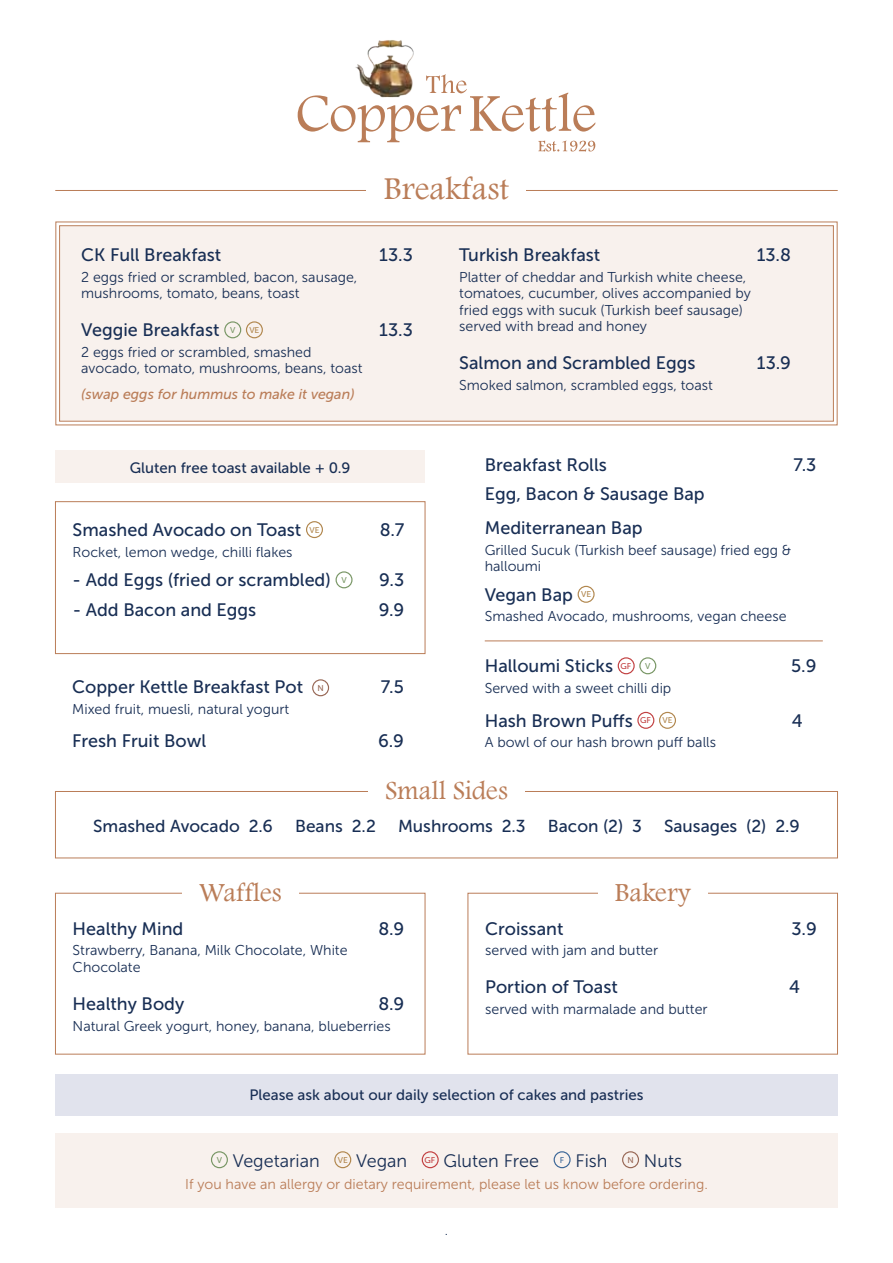
<style>
.page{position:relative;width:893px;height:1263px;background:#fff}
.page>*{position:absolute;margin:0;border:0;box-sizing:border-box;transform-origin:0 0}
.t1{font:33px "Footlight MT Light";color:#ba7d58}
.t2{font:27px "Footlight MT Light";color:#ba7d58}
.t3{font:18px/33.8px "Museo Sans 500";color:#182e54}
.t4{font:18px "Museo Sans 300";color:#182e54}
.t5{font:17.25px "Museo Sans 500";color:#182e54}
.t6{font:15px "Museo Sans 500";color:#182e54}
.t7{font:14.25px/16.5px "Museo Sans 300";color:#182e54}
.t8{font:14.25px "Museo Sans 300";color:#ba7d58}
.t9{font:italic 14.25px "Museo Sans 500";color:#ba7d58}
.t10{font:13.5px "Museo Sans 300";color:#182e54}
.t11{font:8.4px "Museo Sans 500";color:#b1874e}
.t12{font:8.4px "Museo Sans 500";color:#789665}
.t13{font:8.4px "Museo Sans 500";color:#986856}
</style>
<div class="page">
<img style="left:355px;top:40px;width:59px;height:34px">
<svg style="left:298px;top:74px;width:297px;height:78px"></svg>
<svg style="left:578px;top:586px;width:17px;height:17px"></svg>
<svg style="left:618px;top:657px;width:38px;height:17px"></svg>
<svg style="left:637px;top:712px;width:39px;height:17px"></svg>
<svg style="left:306px;top:521px;width:17px;height:17px"></svg>
<svg style="left:336px;top:571px;width:17px;height:17px"></svg>
<div style="left:55px;top:501px;width:370px;height:153px;border:1px solid #ba7d58"></div>
<hr style="left:55px;top:190px;width:783px;height:1px;background:#ba7d58">
<div style="left:367px;top:176px;width:159px;height:28px;background:#fff"></div>
<div style="left:55px;top:451px;width:370px;height:32px;background:#f8f1ed"></div>
<div style="left:55px;top:221px;width:783px;height:205px;background:#f8f1ed"></div>
<div style="left:59px;top:225px;width:775px;height:197px;border:1px solid #ba7d58"></div>
<div style="left:55px;top:1133px;width:783px;height:75px;background:#f8f1ed"></div>
<svg style="left:211px;top:1151px;width:17px;height:17px"></svg>
<svg style="left:334px;top:1151px;width:17px;height:17px"></svg>
<svg style="left:422px;top:1151px;width:17px;height:17px"></svg>
<svg style="left:554px;top:1151px;width:17px;height:17px"></svg>
<svg style="left:622px;top:1151px;width:17px;height:17px"></svg>
<div style="left:55px;top:791px;width:783px;height:67px;border:1px solid #ba7d58"></div>
<div style="left:368px;top:781px;width:157px;height:22px;background:#fff"></div>
<div style="left:55px;top:1074px;width:783px;height:41px;background:#e1e3ed"></div>
<div style="left:468px;top:893px;width:370px;height:161px;border:1px solid #ba7d58"></div>
<div style="left:598px;top:882px;width:110px;height:23px;background:#fff"></div>
<div style="left:55px;top:893px;width:370px;height:161px;border:1px solid #ba7d58"></div>
<div style="left:182px;top:882px;width:117px;height:23px;background:#fff"></div>
<hr style="left:485px;top:641px;width:338px;height:1px;background:#ba7d58">
<svg style="left:312px;top:679px;width:17px;height:17px"></svg>
<h1 class="t1" style="left:384px;top:169px;width:127px">Breakfast</h1>
<p class="t3" style="left:81px;top:238px;width:142px">CK Full Breakfast</p>
<p class="t3" style="left:379px;top:238px;width:35px">13.3</p>
<p class="t7" style="left:81px;top:269px;width:278px">2 eggs fried or scrambled, bacon, sausage, mushrooms, tomato, beans, toast</p>
<p class="t3" style="left:81px;top:313px;width:156px">Veggie Breakfast <sup>V</sup></p>
<p class="t11" style="left:249px;top:325px;width:12px">VE</p>
<p class="t3" style="left:379px;top:313px;width:35px">13.3</p>
<p class="t7" style="left:81px;top:344px;width:283px">2 eggs fried or scrambled, smashed avocado, tomato, mushrooms, beans, toast</p>
<p class="t9" style="left:81px;top:386px;width:275px">(swap eggs for hummus to make it vegan)</p>
<p class="t6" style="left:130px;top:459px;width:222px">Gluten free toast available + 0.9</p>
<p class="t3" style="left:73px;top:513px;width:248px">Smashed Avocado on Toast <sup>VE</sup></p>
<p class="t3" style="left:380px;top:513px;width:26px">8.7</p>
<p class="t7" style="left:73px;top:544px;width:221px">Rocket, lemon wedge, chilli flakes</p>
<p class="t3" style="left:73px;top:563px;width:276px">- Add Eggs (fried or scrambled) <sup>V</sup></p>
<p class="t3" style="left:379px;top:563px;width:27px">9.3</p>
<p class="t3" style="left:73px;top:593px;width:185px">- Add Bacon and Eggs</p>
<p class="t3" style="left:379px;top:593px;width:27px">9.9</p>
<p class="t3" style="left:72px;top:670px;width:232px">Copper Kettle Breakfast Pot</p>
<p class="t3" style="left:381px;top:670px;width:25px">7.5</p>
<p class="t7" style="left:72px;top:700px;width:218px">Mixed fruit, muesli, natural yogurt</p>
<p class="t3" style="left:72px;top:724px;width:135px">Fresh Fruit Bowl</p>
<p class="t3" style="left:378px;top:724px;width:27px">6.9</p>
<p class="t13" style="left:317px;top:683px;width:8px">N</p>
<p class="t3" style="left:459px;top:238px;width:143px">Turkish Breakfast</p>
<p class="t3" style="left:757px;top:238px;width:36px">13.8</p>
<p class="t7" style="left:459px;top:269px;width:293px">Platter of cheddar and Turkish white cheese, tomatoes, cucumber, olives accompanied by fried eggs with sucuk (Turkish beef sausage) served with bread and honey</p>
<p class="t3" style="left:459px;top:346px;width:238px">Salmon and Scrambled Eggs</p>
<p class="t3" style="left:757px;top:346px;width:36px">13.9</p>
<p class="t7" style="left:459px;top:377px;width:255px">Smoked salmon, scrambled eggs, toast</p>
<p class="t3" style="left:485px;top:447px;width:124px">Breakfast Rolls</p>
<p class="t3" style="left:793px;top:447px;width:25px">7.3</p>
<p class="t3" style="left:485px;top:477px;width:221px">Egg, Bacon &amp; Sausage Bap<br>Mediterranean Bap</p>
<p class="t7" style="left:485px;top:541px;width:308px">Grilled Sucuk (Turkish beef sausage) fried egg &amp; halloumi</p>
<p class="t3" style="left:485px;top:577px;width:108px">Vegan Bap <sup>VE</sup></p>
<p class="t7" style="left:485px;top:608px;width:303px">Smashed Avocado, mushrooms, vegan cheese</p>
<p class="t3" style="left:485px;top:649px;width:148px">Halloumi Sticks <sup>GF</sup></p>
<p class="t12" style="left:645px;top:661px;width:7px">V</p>
<p class="t3" style="left:791px;top:649px;width:27px">5.9</p>
<p class="t7" style="left:485px;top:680px;width:188px">Served with a sweet chilli dip</p>
<p class="t3" style="left:485px;top:703px;width:168px">Hash Brown Puffs <sup>GF</sup></p>
<p class="t11" style="left:662px;top:716px;width:12px">VE</p>
<p class="t3" style="left:792px;top:703px;width:12px">4</p>
<p class="t7" style="left:485px;top:734px;width:233px">A bowl of our hash brown puff balls</p>
<h2 class="t2" style="left:385px;top:775px;width:124px">Small Sides</h2>
<p class="t5" style="left:93px;top:817px;width:181px">Smashed Avocado 2.6</p>
<p class="t5" style="left:295px;top:817px;width:82px">Beans 2.2</p>
<p class="t5" style="left:398px;top:817px;width:129px">Mushrooms 2.3</p>
<p class="t5" style="left:548px;top:817px;width:96px">Bacon (2) 3</p>
<p class="t5" style="left:664px;top:817px;width:137px">Sausages (2) 2.9</p>
<h2 class="t2" style="left:199px;top:876px;width:84px">Waffles</h2>
<p class="t3" style="left:73px;top:911px;width:112px">Healthy Mind</p>
<p class="t3" style="left:378px;top:911px;width:27px">8.9</p>
<p class="t7" style="left:73px;top:942px;width:276px">Strawberry, Banana, Milk Chocolate, White<br>Chocolate</p>
<p class="t3" style="left:73px;top:987px;width:113px">Healthy Body</p>
<p class="t3" style="left:378px;top:987px;width:27px">8.9</p>
<p class="t7" style="left:73px;top:1017px;width:320px">Natural Greek yogurt, honey, banana, blueberries</p>
<h2 class="t2" style="left:615px;top:876px;width:77px">Bakery</h2>
<p class="t3" style="left:485px;top:911px;width:80px">Croissant</p>
<p class="t3" style="left:792px;top:911px;width:27px">3.9</p>
<p class="t7" style="left:485px;top:942px;width:175px">served with jam and butter</p>
<p class="t3" style="left:485px;top:970px;width:134px">Portion of Toast</p>
<p class="t3" style="left:789px;top:970px;width:12px">4</p>
<p class="t7" style="left:485px;top:1001px;width:224px">served with marmalade and butter</p>
<p class="t6" style="left:249px;top:1087px;width:396px">Please ask about our daily selection of cakes and pastries</p>
<p class="t4" style="left:217px;top:1151px;width:467px"><sup>V</sup> Vegetarian <sup>VE</sup> Vegan <sup>GF</sup> Gluten Free <sup>F</sup> Fish <sup>N</sup> Nuts</p>
<p class="t8" style="left:185px;top:1176px;width:524px">If you have an allergy or dietary requirement, please let us know before ordering.</p>
<p class="t10" style="left:445px;top:1223px;width:5px">.</p>
</div>
